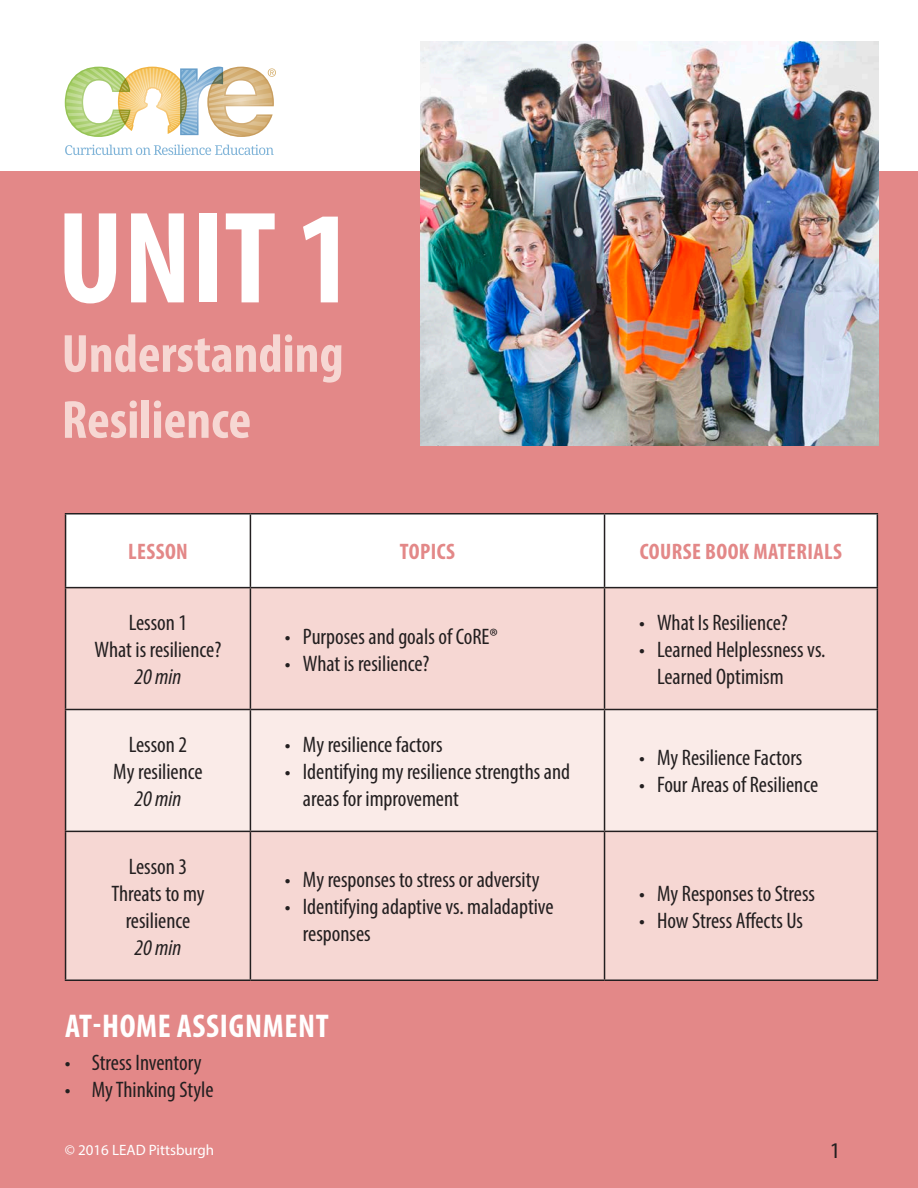
<style>
.page{position:relative;width:918px;height:1188px;background:#fff}
.page>*{position:absolute;margin:0;border:0;box-sizing:border-box;transform-origin:0 0}
.t1{font:700 condensed 132px "Myriad Pro";color:#fff}
.t2{font:700 condensed 54.15px "Myriad Pro";color:#f6d7d3}
.t3{font:700 condensed 33px "Myriad Pro";letter-spacing:.02em;color:#fff}
.t4{font:condensed 22.5px/27px "Myriad Pro";color:#231f20}
.t5{font:700 condensed 22.5px "Myriad Pro";letter-spacing:.02em;color:#e38888}
.t6{font:italic condensed 22.5px "Myriad Pro";color:#231f20}
.t7{font:22.5px "Myriad Pro";color:#231f20}
.t8{font:15px "Myriad Pro";color:#fff}
</style>
<div class="page">
<div style="left:0;top:171px;width:918px;height:1017px;background:#e38888"></div>
<div style="left:66px;top:514px;width:811px;height:73px;background:#fff"></div>
<div style="left:66px;top:588px;width:811px;height:392px;background:#f6d7d3"></div>
<div style="left:66px;top:710px;width:811px;height:121px;background:#faebe8"></div>
<hr style="left:65px;top:513px;width:185px;height:1px;background:#231f20">
<hr style="left:65px;top:514px;width:1px;height:73px;background:#231f20">
<hr style="left:250px;top:513px;width:355px;height:1px;background:#231f20">
<hr style="left:250px;top:514px;width:1px;height:73px;background:#231f20">
<hr style="left:605px;top:513px;width:273px;height:1px;background:#231f20">
<hr style="left:604px;top:514px;width:1px;height:73px;background:#231f20">
<hr style="left:877px;top:514px;width:1px;height:73px;background:#231f20">
<hr style="left:65px;top:587px;width:185px;height:1px;background:#231f20">
<hr style="left:65px;top:588px;width:1px;height:121px;background:#231f20">
<hr style="left:250px;top:587px;width:355px;height:1px;background:#231f20">
<hr style="left:250px;top:588px;width:1px;height:121px;background:#231f20">
<hr style="left:605px;top:587px;width:273px;height:1px;background:#231f20">
<hr style="left:604px;top:588px;width:1px;height:121px;background:#231f20">
<hr style="left:877px;top:588px;width:1px;height:121px;background:#231f20">
<hr style="left:65px;top:709px;width:185px;height:1px;background:#231f20">
<hr style="left:65px;top:710px;width:1px;height:121px;background:#231f20">
<hr style="left:250px;top:709px;width:355px;height:1px;background:#231f20">
<hr style="left:250px;top:710px;width:1px;height:121px;background:#231f20">
<hr style="left:605px;top:709px;width:273px;height:1px;background:#231f20">
<hr style="left:604px;top:710px;width:1px;height:121px;background:#231f20">
<hr style="left:877px;top:710px;width:1px;height:121px;background:#231f20">
<hr style="left:65px;top:831px;width:185px;height:1px;background:#231f20">
<hr style="left:65px;top:832px;width:1px;height:148px;background:#231f20">
<hr style="left:250px;top:831px;width:355px;height:1px;background:#231f20">
<hr style="left:250px;top:832px;width:1px;height:148px;background:#231f20">
<hr style="left:605px;top:831px;width:273px;height:1px;background:#231f20">
<hr style="left:604px;top:832px;width:1px;height:148px;background:#231f20">
<hr style="left:877px;top:832px;width:1px;height:148px;background:#231f20">
<hr style="left:65px;top:980px;width:185px;height:1px;background:#231f20">
<hr style="left:250px;top:980px;width:355px;height:1px;background:#231f20">
<hr style="left:605px;top:980px;width:273px;height:1px;background:#231f20">
<img style="left:420px;top:41px;width:458px;height:405px">
<svg style="left:65px;top:145px;width:209px;height:10px"></svg>
<svg style="left:65px;top:67px;width:211px;height:70px"></svg>
<p class="t1" style="left:57px;top:176px;width:297px">UNIT 1</p>
<p class="t2" style="left:62px;top:320px;width:283px">Understanding</p>
<p class="t2" style="left:62px;top:386px;width:191px">Resilience</p>
<p class="t5" style="left:128px;top:538px;width:61px">LESSON</p>
<p class="t5" style="left:400px;top:538px;width:57px">TOPICS</p>
<p class="t5" style="left:640px;top:538px;width:204px">COURSE BOOK MATERIALS</p>
<p class="t4" style="left:129px;top:609px;width:60px">Lesson 1</p>
<p class="t4" style="left:95px;top:636px;width:128px">What is resilience?</p>
<p class="t6" style="left:135px;top:663px;width:48px">20 min</p>
<p class="t4" style="left:129px;top:731px;width:60px">Lesson 2</p>
<p class="t4" style="left:113px;top:758px;width:91px">My resilience</p>
<p class="t6" style="left:135px;top:785px;width:48px">20 min</p>
<p class="t4" style="left:129px;top:853px;width:60px">Lesson 3</p>
<p class="t4" style="left:111px;top:880px;width:95px;text-align:center">Threats to my resilience</p>
<p class="t6" style="left:135px;top:934px;width:48px">20 min</p>
<p class="t4" style="left:285px;top:622px;width:214px">• Purposes and goals of CoRE®</p>
<p class="t4" style="left:285px;top:649px;width:146px">• What is resilience?</p>
<p class="t4" style="left:285px;top:731px;width:159px">• My resilience factors</p>
<p class="t4" style="left:303px;top:758px;width:269px;text-indent:-18px">• Identifying my resilience strengths and areas for improvement</p>
<p class="t4" style="left:285px;top:866px;width:256px">• My responses to stress or adversity</p>
<p class="t4" style="left:303px;top:893px;width:252px;text-indent:-18px">• Identifying adaptive vs. maladaptive responses</p>
<p class="t3" style="left:65px;top:1006px;width:265px">AT-HOME ASSIGNMENT</p>
<p class="t4" style="left:65px;top:1049px;width:138px">• Stress Inventory</p>
<p class="t4" style="left:65px;top:1076px;width:150px">• My Thinking Style</p>
<p class="t4" style="left:639px;top:609px;width:150px">• What Is Resilience?</p>
<p class="t4" style="left:657px;top:636px;width:170px;text-indent:-18px">• Learned Helplessness vs.<br>Learned Optimism</p>
<p class="t4" style="left:639px;top:744px;width:165px">• My Resilience Factors</p>
<p class="t4" style="left:639px;top:771px;width:181px">• Four Areas of Resilience</p>
<p class="t4" style="left:639px;top:880px;width:177px">• My Responses to Stress</p>
<p class="t4" style="left:639px;top:907px;width:166px">• How Stress Affects Us</p>
<p class="t8" style="left:65px;top:1141px;width:151px">© 2016 LEAD Pittsburgh</p>
<p class="t7" style="left:829px;top:1136px;width:13px">1</p>
</div>
